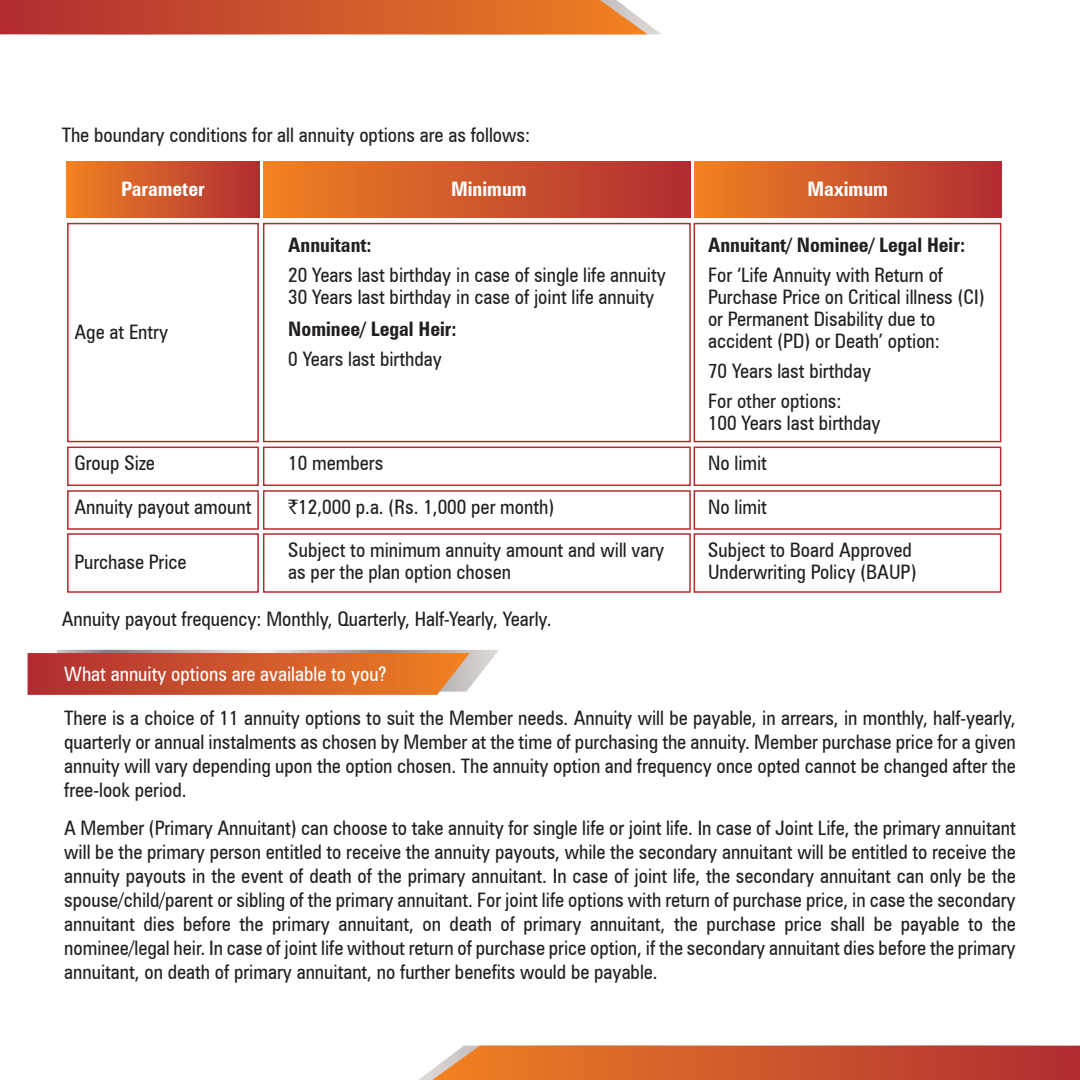
<style>
.page{position:relative;width:1080px;height:1080px;background:#fff}
.page>*{position:absolute;margin:0;border:0;box-sizing:border-box;transform-origin:0 0}
.t1{font:condensed 20px/24px "Zurich BT";color:#231f20}
.t2{font:700 condensed 20px "Zurich BT";color:#231f20}
.t3{font:condensed 20px "Zurich BT";color:#fff}
.t4{font:700 condensed 20px "Zurich BT";color:#fff}
.s1{font-family:"Rupee Foradian";font-stretch:normal}
</style>
<div class="page">
<svg style="left:0;top:0;width:661px;height:34px;background:#cf5e35"></svg>
<svg style="left:419px;top:1046px;width:661px;height:34px;background:#d05e35"></svg>
<svg style="left:28px;top:650px;width:471px;height:45px;background:#ce6945"></svg>
<div style="left:66px;top:162px;width:194px;height:56px;background:linear-gradient(to right,#f08223,#b02e32)"></div>
<div style="left:264px;top:162px;width:427px;height:56px;background:linear-gradient(to right,#f08223,#af2d33)"></div>
<div style="left:694px;top:162px;width:307px;height:56px;background:linear-gradient(to right,#f08223,#af2d33)"></div>
<div style="left:67px;top:223px;width:192px;height:219px;border:2px solid #b8292f"></div>
<div style="left:263px;top:223px;width:428px;height:219px;border:2px solid #b8292f"></div>
<div style="left:694px;top:223px;width:307px;height:219px;border:2px solid #b8292f"></div>
<div style="left:67px;top:447px;width:192px;height:39px;border:2px solid #b8292f"></div>
<div style="left:263px;top:447px;width:428px;height:39px;border:2px solid #b8292f"></div>
<div style="left:694px;top:447px;width:307px;height:39px;border:2px solid #b8292f"></div>
<div style="left:67px;top:490px;width:192px;height:40px;border:2px solid #b8292f"></div>
<div style="left:263px;top:490px;width:428px;height:40px;border:2px solid #b8292f"></div>
<div style="left:694px;top:490px;width:307px;height:40px;border:2px solid #b8292f"></div>
<div style="left:67px;top:533px;width:192px;height:60px;border:2px solid #b8292f"></div>
<div style="left:263px;top:533px;width:428px;height:60px;border:2px solid #b8292f"></div>
<div style="left:694px;top:533px;width:307px;height:60px;border:2px solid #b8292f"></div>
<p class="t1" style="left:62px;top:123px;width:470px">The boundary conditions for all annuity options are as follows:</p>
<p class="t4" style="left:121px;top:177px;width:85px">Parameter</p>
<p class="t4" style="left:451px;top:177px;width:77px">Minimum</p>
<p class="t4" style="left:807px;top:177px;width:82px">Maximum</p>
<p class="t1" style="left:75px;top:320px;width:95px">Age at Entry</p>
<p class="t2" style="left:288px;top:232px;width:85px">Annuitant:</p>
<p class="t1" style="left:288px;top:263px;width:379px;line-height:22px">20 Years last birthday in case of single life annuity<br>30 Years last birthday in case of joint life annuity</p>
<p class="t2" style="left:288px;top:316px;width:170px">Nominee/ Legal Heir:</p>
<p class="t1" style="left:288px;top:346px;width:155px">0 Years last birthday</p>
<p class="t2" style="left:708px;top:232px;width:259px">Annuitant/ Nominee/ Legal Heir:</p>
<p class="t1" style="left:708px;top:263px;width:278px;line-height:22px">For ‘Life Annuity with Return of Purchase Price on Critical illness (CI) or Permanent Disability due to accident (PD) or Death’ option:</p>
<p class="t1" style="left:708px;top:355px;width:165px;line-height:30px">70 Years last birthday<br>For other options:</p>
<p class="t1" style="left:708px;top:410px;width:174px">100 Years last birthday</p>
<p class="t1" style="left:75px;top:451px;width:82px">Group Size</p>
<p class="t1" style="left:288px;top:451px;width:96px">10 members</p>
<p class="t1" style="left:708px;top:451px;width:60px">No limit</p>
<p class="t1" style="left:75px;top:495px;width:178px">Annuity payout amount</p>
<p class="t1" style="left:288px;top:495px;width:267px"><span class="s1">`</span>12,000 p.a. (Rs. 1,000 per month)</p>
<p class="t1" style="left:708px;top:495px;width:60px">No limit</p>
<p class="t1" style="left:75px;top:550px;width:114px">Purchase Price</p>
<p class="t1" style="left:288px;top:539px;width:377px;line-height:22px">Subject to minimum annuity amount and will vary as per the plan option chosen</p>
<p class="t1" style="left:708px;top:539px;width:210px;line-height:22px">Subject to Board Approved<br>Underwriting Policy (BAUP)</p>
<p class="t1" style="left:62px;top:607px;width:491px">Annuity payout frequency: Monthly, Quarterly, Half-Yearly, Yearly.</p>
<p class="t3" style="left:64px;top:661px;width:324px">What annuity options are available to you?</p>
<p class="t1" style="left:64px;top:705px;width:953px;text-align:justify">There is a choice of 11 annuity options to suit the Member needs. Annuity will be payable, in arrears, in monthly, half-yearly, quarterly or annual instalments as chosen by Member at the time of purchasing the annuity. Member purchase price for a given annuity will vary depending upon the option chosen. The annuity option and frequency once opted cannot be changed after the free-look period.</p>
<p class="t1" style="left:64px;top:815px;width:953px;text-align:justify">A Member (Primary Annuitant) can choose to take annuity for single life or joint life. In case of Joint Life, the primary annuitant will be the primary person entitled to receive the annuity payouts, while the secondary annuitant will be entitled to receive the annuity payouts in the event of death of the primary annuitant. In case of joint life, the secondary annuitant can only be the spouse/child/parent or sibling of the primary annuitant. For joint life options with return of purchase price, in case the secondary annuitant dies before the primary annuitant, on death of primary annuitant, the purchase price shall be payable to the nominee/legal heir. In case of joint life without return of purchase price option, if the secondary annuitant dies before the primary annuitant, on death of primary annuitant, no further benefits would be payable.</p>
</div>
